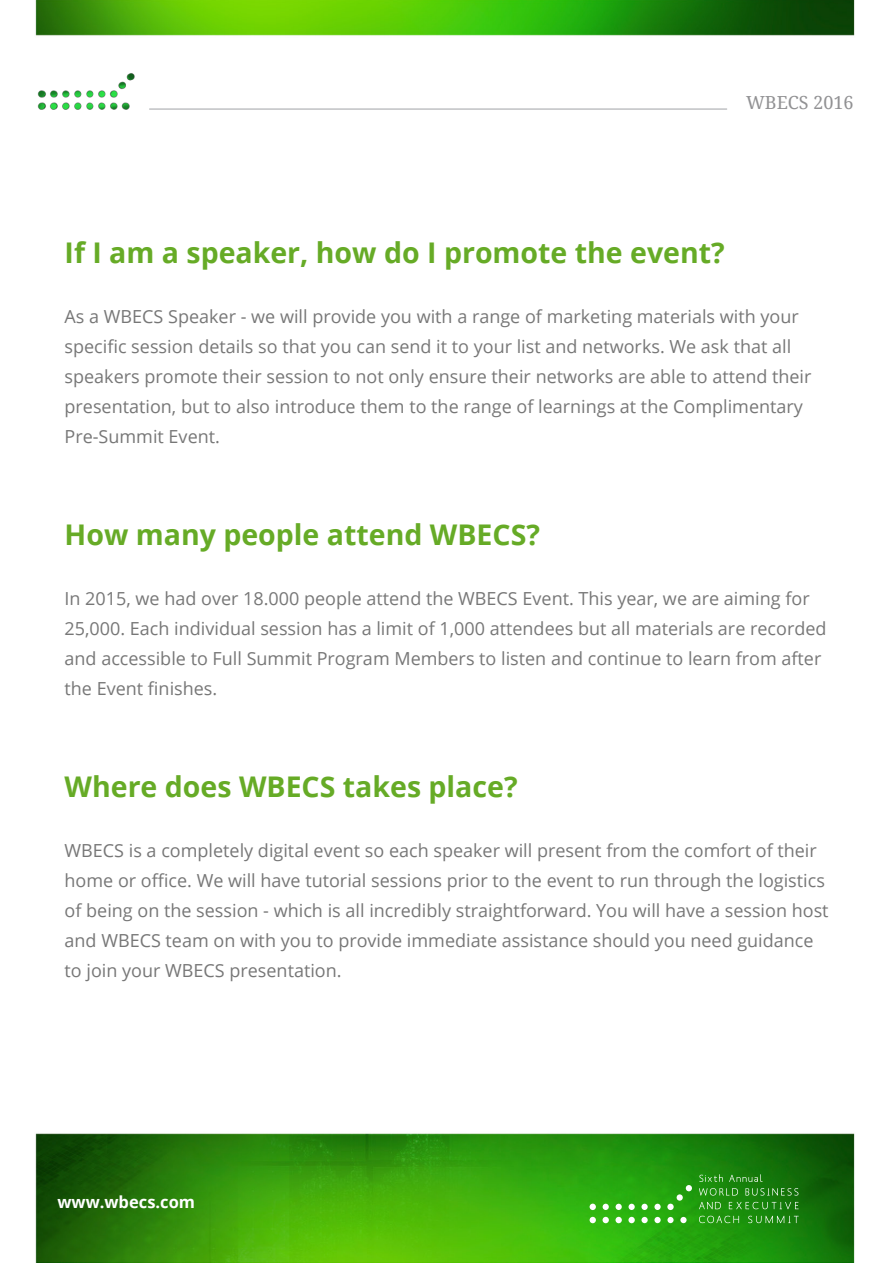
<style>
.page{position:relative;width:893px;height:1263px;background:#fff}
.page>*{position:absolute;margin:0;border:0;box-sizing:border-box;transform-origin:0 0}
.t1{font:700 28.5px "Open Sans";color:#66ab26}
.t2{font:18px/30px "Open Sans";color:#777}
.t3{font:18px "Droid Serif";color:#919193}
.t4{font:700 16.5px "Open Sans";color:#fff}
</style>
<div class="page">
<img style="left:35px;top:0;width:820px;height:1263px">
<img style="left:35px;top:67px;width:102px;height:59px">
<hr style="left:150px;top:109px;width:577px;height:1px;background:#a1a3a6">
<svg style="left:729px;top:1202px;width:69px;height:7px"></svg>
<svg style="left:699px;top:1188px;width:39px;height:7px"></svg>
<svg style="left:699px;top:1202px;width:22px;height:7px"></svg>
<svg style="left:748px;top:1216px;width:51px;height:7px"></svg>
<svg style="left:699px;top:1216px;width:40px;height:7px"></svg>
<svg style="left:745px;top:1188px;width:53px;height:7px"></svg>
<div style="left:641px;top:1217px;width:7px;height:6px;background:#fff;border-radius:50%"></div>
<svg style="left:590px;top:1217px;width:6px;height:6px"></svg>
<svg style="left:603px;top:1217px;width:6px;height:6px"></svg>
<div style="left:615px;top:1217px;width:7px;height:6px;background:#fff;border-radius:50%"></div>
<div style="left:628px;top:1217px;width:7px;height:6px;background:#fff;border-radius:50%"></div>
<div style="left:590px;top:1203px;width:6px;height:7px;background:#fff;border-radius:50%"></div>
<div style="left:654px;top:1217px;width:7px;height:6px;background:#fff;border-radius:50%"></div>
<svg style="left:616px;top:1204px;width:6px;height:6px"></svg>
<div style="left:667px;top:1217px;width:7px;height:6px;background:#fff;border-radius:50%"></div>
<svg style="left:603px;top:1204px;width:6px;height:6px"></svg>
<div style="left:680px;top:1217px;width:7px;height:6px;background:#fff;border-radius:50%"></div>
<div style="left:628px;top:1204px;width:7px;height:6px;background:#fff;border-radius:50%"></div>
<div style="left:641px;top:1204px;width:7px;height:6px;background:#fff;border-radius:50%"></div>
<div style="left:654px;top:1204px;width:7px;height:6px;background:#fff;border-radius:50%"></div>
<svg style="left:667px;top:1185px;width:25px;height:25px"></svg>
<svg style="left:729px;top:1174px;width:33px;height:8px"></svg>
<svg style="left:699px;top:1174px;width:24px;height:8px"></svg>
<p class="t3" style="left:746px;top:91px;width:109px">WBECS 2016</p>
<h1 class="t1" style="left:65px;top:233px;width:662px">If I am a speaker, how do I promote the event?</h1>
<p class="t2" style="left:65px;top:301px;width:748px">As a WBECS Speaker - we will provide you with a range of marketing materials with your specific session details so that you can send it to your list and networks. We ask that all speakers promote their session to not only ensure their networks are able to attend their presentation, but to also introduce them to the range of learnings at the Complimentary Pre-Summit Event.</p>
<h1 class="t1" style="left:65px;top:515px;width:477px">How many people attend WBECS?</h1>
<p class="t2" style="left:65px;top:583px;width:763px">In 2015, we had over 18.000 people attend the WBECS Event. This year, we are aiming for 25,000. Each individual session has a limit of 1,000 attendees but all materials are recorded and accessible to Full Summit Program Members to listen and continue to learn from after the Event finishes.</p>
<h1 class="t1" style="left:65px;top:767px;width:455px">Where does WBECS takes place?</h1>
<p class="t2" style="left:65px;top:835px;width:766px">WBECS is a completely digital event so each speaker will present from the comfort of their home or office. We will have tutorial sessions prior to the event to run through the logistics of being on the session - which is all incredibly straightforward. You will have a session host and WBECS team on with you to provide immediate assistance should you need guidance to join your WBECS presentation.</p>
<p class="t4" style="left:57px;top:1190px;width:139px">www.wbecs.com</p>
</div>
